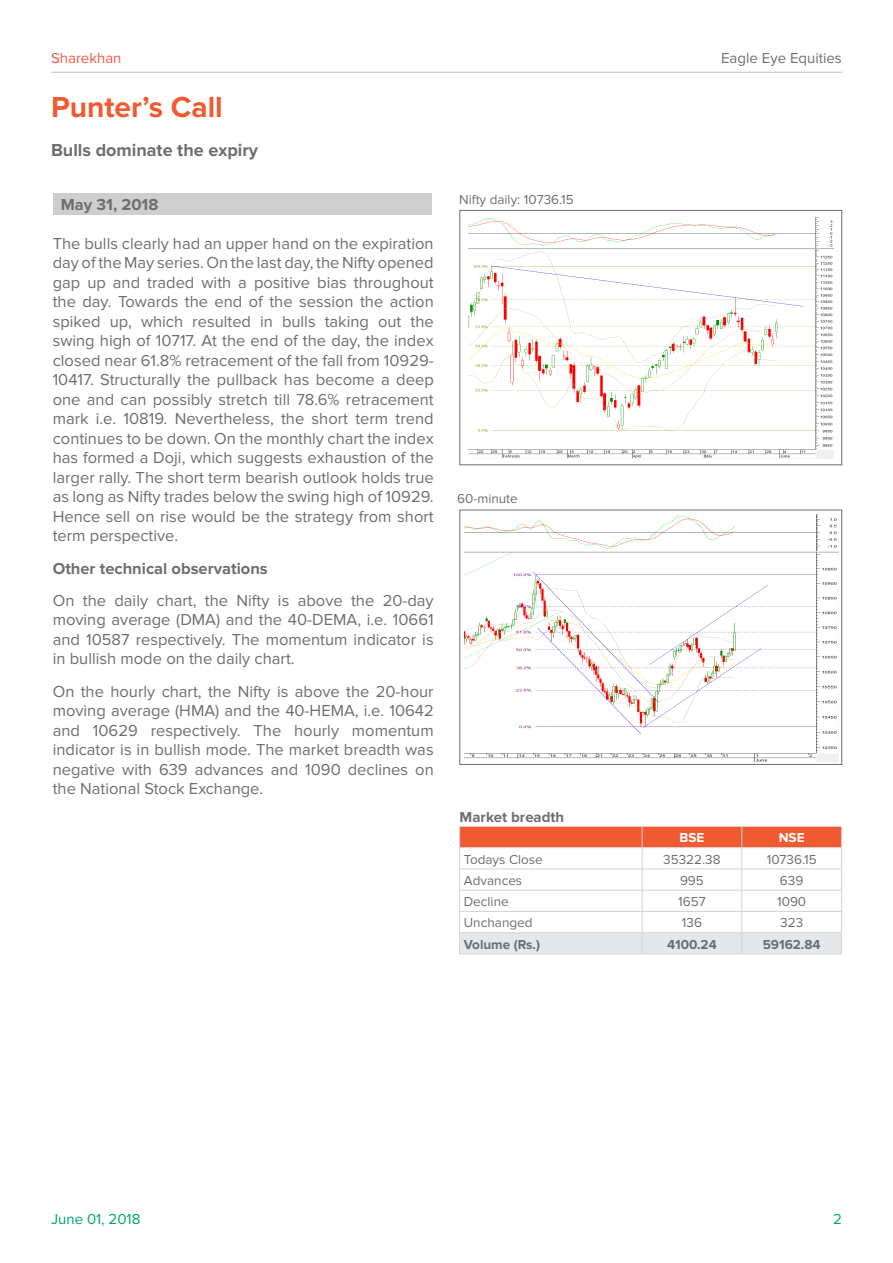
<style>
.page{position:relative;width:893px;height:1263px;background:#fff}
.page>*{position:absolute;margin:0;border:0;box-sizing:border-box;transform-origin:0 0}
.t1{font:700 30px "Proxima Nova";color:#f15a31}
.t2{font:700 18px "Proxima Nova";color:#6d6e71}
.t3{font:16.5px/19.5px "Proxima Nova";color:#6d6e71;text-align:justify}
.t4{font:700 16.5px "Proxima Nova";color:#6d6e71}
.t5{font:15px "Proxima Nova";color:#6d6e71}
.t6{font:700 15px "Proxima Nova";color:#6d6e71}
.t7{font:15px "Proxima Nova";color:#00a76d}
.t8{font:15px "Proxima Nova";color:#f15b40}
.t9{font:13.5px "Proxima Nova";color:#6d6e71}
.t10{font:700 13.5px "Proxima Nova";color:#6d6e71}
.t11{font:700 13.5px "Proxima Nova";color:#fff}
</style>
<div class="page">
<hr style="left:51px;top:72px;width:791px;height:1px;background:#bcbec0">
<div style="left:53px;top:193px;width:379px;height:22px;background:#cfcece"></div>
<div style="left:459px;top:210px;width:383px;height:255px;border:1px solid #6d6e71"></div>
<div style="left:459px;top:510px;width:383px;height:255px;border:1px solid #6d6e71"></div>
<svg style="left:459px;top:826px;width:383px;height:128px"></svg>
<img style="left:465px;top:515px;width:373px;height:247px">
<img style="left:469px;top:217px;width:364px;height:241px">
<p class="t8" style="left:51px;top:49px;width:72px">Sharekhan</p>
<p class="t5" style="left:721px;top:49px;width:122px">Eagle Eye Equities</p>
<h1 class="t1" style="left:51px;top:90px;width:173px">Punter’s Call</h1>
<p class="t2" style="left:51px;top:140px;width:209px">Bulls dominate the expiry</p>
<p class="t4" style="left:61px;top:195px;width:99px">May 31, 2018</p>
<p class="t3" style="left:53px;top:234px;width:383px">The bulls clearly had an upper hand on the expiration day of the May series. On the last day, the Nifty opened gap up and traded with a positive bias throughout the day. Towards the end of the session the action spiked up, which resulted in bulls taking out the swing high of 10717. At the end of the day, the index closed near 61.8% retracement of the fall from 10929- 10417. Structurally the pullback has become a deep one and can possibly stretch till 78.6% retracement mark i.e. 10819. Nevertheless, the short term trend continues to be down. On the monthly chart the index has formed a Doji, which suggests exhaustion of the larger rally. The short term bearish outlook holds true as long as Nifty trades below the swing high of 10929.<br>Hence sell on rise would be the strategy from short term perspective.</p>
<p class="t4" style="left:53px;top:559px;width:217px">Other technical observations</p>
<p class="t3" style="left:53px;top:591px;width:382px">On the daily chart, the Nifty is above the 20-day moving average (DMA) and the 40-DEMA, i.e. 10661 and 10587 respectively. The momentum indicator is in bullish mode on the daily chart.</p>
<p class="t3" style="left:53px;top:682px;width:383px">On the hourly chart, the Nifty is above the 20-hour moving average (HMA) and the 40-HEMA, i.e. 10642 and 10629 respectively. The hourly momentum indicator is in bullish mode. The market breadth was negative with 639 advances and 1090 declines on the National Stock Exchange.</p>
<p class="t9" style="left:459px;top:191px;width:116px">Nifty daily: 10736.15</p>
<p class="t9" style="left:457px;top:491px;width:62px">60-minute</p>
<p class="t6" style="left:460px;top:808px;width:106px">Market breadth</p>
<p class="t11" style="left:679px;top:830px;width:26px">BSE</p>
<p class="t11" style="left:779px;top:830px;width:27px">NSE</p>
<p class="t9" style="left:464px;top:851px;width:80px">Todays Close</p>
<p class="t9" style="left:663px;top:851px;width:59px">35322.38</p>
<p class="t9" style="left:767px;top:851px;width:51px">10736.15</p>
<p class="t9" style="left:464px;top:873px;width:60px">Advances</p>
<p class="t9" style="left:680px;top:873px;width:25px">995</p>
<p class="t9" style="left:780px;top:873px;width:25px">639</p>
<p class="t9" style="left:464px;top:894px;width:46px">Decline</p>
<p class="t9" style="left:678px;top:894px;width:29px">1657</p>
<p class="t9" style="left:777px;top:894px;width:31px">1090</p>
<p class="t9" style="left:464px;top:915px;width:70px">Unchanged</p>
<p class="t9" style="left:682px;top:915px;width:22px">136</p>
<p class="t9" style="left:780px;top:915px;width:24px">323</p>
<p class="t10" style="left:464px;top:936px;width:78px">Volume (Rs.)</p>
<p class="t10" style="left:667px;top:936px;width:51px">4100.24</p>
<p class="t10" style="left:763px;top:936px;width:59px">59162.84</p>
<p class="t7" style="left:51px;top:1210px;width:91px">June 01, 2018</p>
<p class="t7" style="left:833px;top:1210px;width:10px">2</p>
</div>
